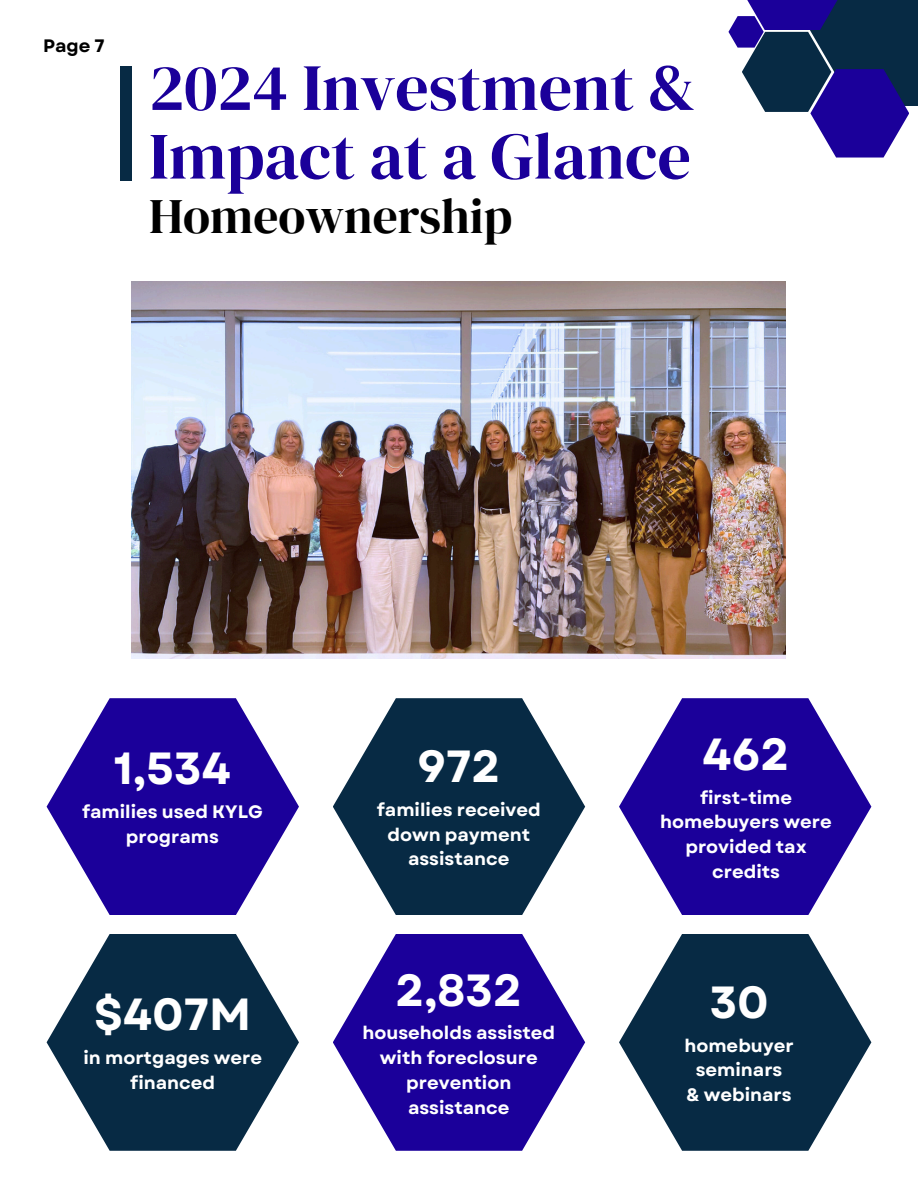
<style>
.page{position:relative;width:918px;height:1188px;background:#fff}
.page>*{position:absolute;margin:0;border:0;box-sizing:border-box;transform-origin:0 0}
.t1{font:66px/68.7px "DM Serif Display";color:#1b009a}
.t2{font:49.5px "DM Serif Display";color:#000}
.t3{font:700 45px "Garet";color:#fff}
.t4{font:700 18px/24.8px "Garet";color:#fff;text-align:center}
.t5{font:700 18px "Garet";color:#000}
</style>
<div class="page">
<div style="left:120px;top:66px;width:11px;height:115px;background:#072a44"></div>
<div style="left:792px;top:0;width:126px;height:106px;background:#072a44"></div>
<svg style="left:728px;top:16px;width:181px;height:142px"></svg>
<svg style="left:739px;top:0;width:107px;height:30px;fill:#1b009a"></svg>
<img style="left:131px;top:281px;width:655px;height:378px">
<svg style="left:47px;top:698px;width:252px;height:217px;fill:#1b009a"></svg>
<svg style="left:333px;top:698px;width:252px;height:217px;fill:#072a44"></svg>
<svg style="left:619px;top:698px;width:252px;height:217px;fill:#1b009a"></svg>
<svg style="left:47px;top:934px;width:252px;height:217px;fill:#072a44"></svg>
<svg style="left:333px;top:934px;width:252px;height:217px;fill:#1b009a"></svg>
<svg style="left:619px;top:934px;width:252px;height:217px;fill:#072a44"></svg>
<p class="t5" style="left:43px;top:33px;width:63px">Page 7</p>
<h1 class="t1" style="left:149px;top:52px;width:549px">2024 Investment &amp;<br>Impact at a Glance</h1>
<h1 class="t2" style="left:149px;top:181px;width:365px">Homeownership</h1>
<p class="t3" style="left:114px;top:736px;width:119px">1,534</p>
<p class="t4" style="left:82px;top:799px;width:182px">families used KYLG programs</p>
<p class="t3" style="left:94px;top:982px;width:158px">$407M</p>
<p class="t4" style="left:83px;top:1045px;width:180px">in mortgages were financed</p>
<p class="t3" style="left:417px;top:734px;width:85px">972</p>
<p class="t4" style="left:377px;top:797px;width:165px">families received down payment assistance</p>
<p class="t3" style="left:396px;top:957px;width:128px">2,832</p>
<p class="t4" style="left:362px;top:1021px;width:194px">households assisted with foreclosure prevention assistance</p>
<p class="t3" style="left:703px;top:722px;width:88px">462</p>
<p class="t4" style="left:660px;top:785px;width:173px">first-time homebuyers were provided tax credits</p>
<p class="t3" style="left:709px;top:970px;width:61px">30</p>
<p class="t4" style="left:684px;top:1033px;width:111px">homebuyer seminars</p>
<p class="t4" style="left:686px;top:1083px;width:107px">&amp; webinars</p>
</div>
